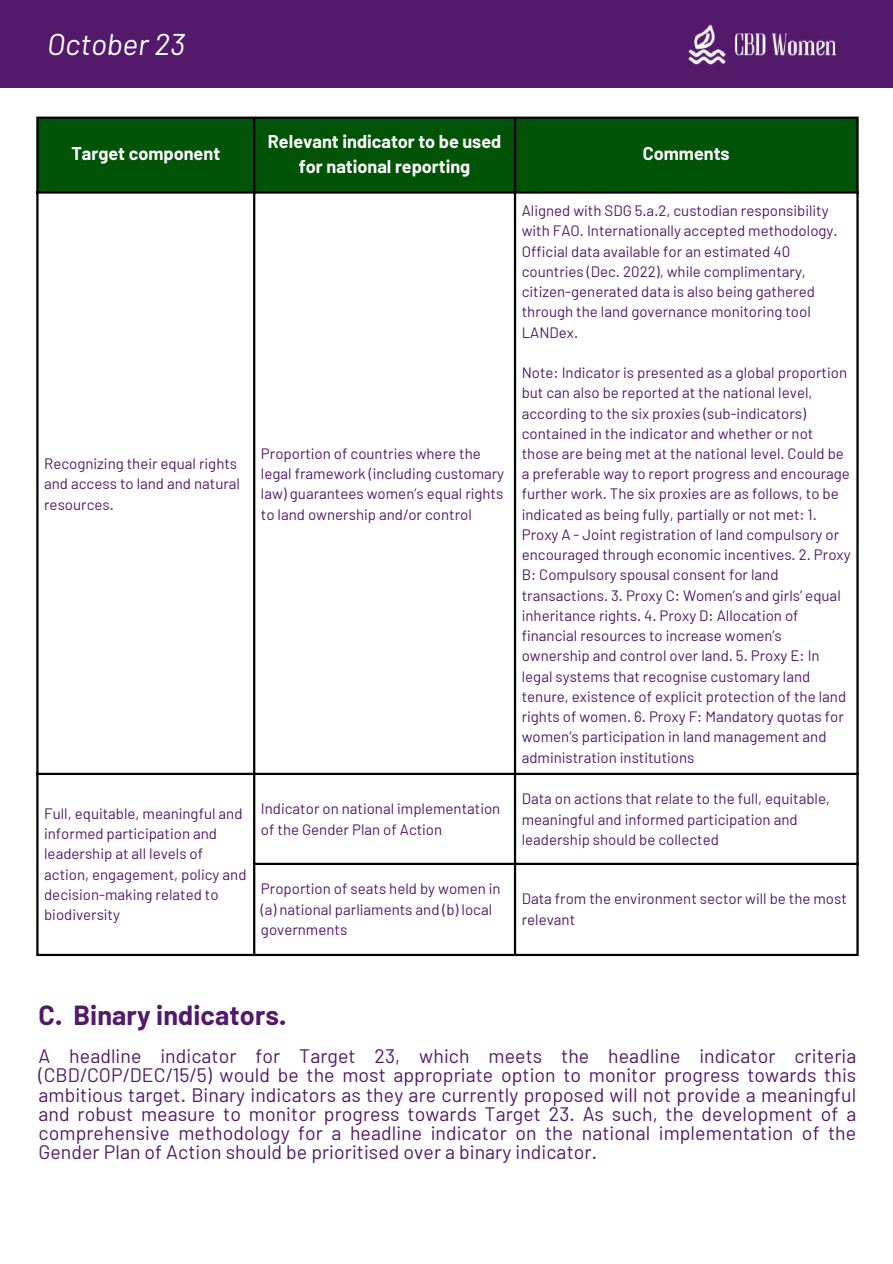
<style>
.page{position:relative;width:893px;height:1264px;background:#fff}
.page>*{position:absolute;margin:0;border:0;box-sizing:border-box;transform-origin:0 0}
.t1{font:italic 30px "Barlow";color:#fff}
.t2{font:700 27px "Barlow";letter-spacing:.005em;color:#53196b}
.t3{font:19.5px/19px "Barlow";letter-spacing:.005em;color:#53196b;text-align:justify}
.t4{font:700 18px/24.8px "Barlow";color:#fff;text-align:center}
.t5{font:15px/20.2px "Barlow";color:#53196b}
</style>
<div class="page">
<div style="left:0;top:0;width:892px;height:88px;background:#53196b"></div>
<img style="left:688px;top:24px;width:149px;height:42px">
<div style="left:39px;top:119px;width:817px;height:72px;background:#015407"></div>
<hr style="left:36px;top:119px;width:3px;height:834px;background:#000">
<hr style="left:253px;top:119px;width:2px;height:834px;background:#000">
<hr style="left:514px;top:119px;width:2px;height:834px;background:#000">
<hr style="left:856px;top:119px;width:2px;height:834px;background:#000">
<hr style="left:36px;top:117px;width:822px;height:2px;background:#000">
<hr style="left:36px;top:191px;width:822px;height:3px;background:#000">
<hr style="left:36px;top:772px;width:822px;height:3px;background:#000">
<hr style="left:253px;top:862px;width:605px;height:3px;background:#000">
<hr style="left:36px;top:953px;width:822px;height:3px;background:#000">
<h1 class="t1" style="left:47px;top:25px;width:139px">October 23</h1>
<p class="t4" style="left:71px;top:141px;width:150px">Target component</p>
<p class="t4" style="left:268px;top:128px;width:235px">Relevant indicator to be used for national reporting</p>
<p class="t5" style="left:44px;top:453px;width:197px">Recognizing their equal rights and access to land and natural resources.</p>
<p class="t5" style="left:261px;top:443px;width:245px">Proportion of countries where the legal framework (including customary law) guarantees women’s equal rights to land ownership and/or control</p>
<p class="t4" style="left:642px;top:141px;width:88px">Comments</p>
<p class="t5" style="left:521px;top:200px;width:317px">Aligned with SDG 5.a.2, custodian responsibility with FAO. Internationally accepted methodology.<br>Official data available for an estimated 40 countries (Dec. 2022), while complimentary, citizen-generated data is also being gathered through the land governance monitoring tool LANDex.</p>
<p class="t5" style="left:521px;top:362px;width:330px">Note: Indicator is presented as a global proportion but can also be reported at the national level, according to the six proxies (sub-indicators) contained in the indicator and whether or not those are being met at the national level. Could be a preferable way to report progress and encourage further work. The six proxies are as follows, to be indicated as being fully, partially or not met: 1.<br>Proxy A - Joint registration of land compulsory or encouraged through economic incentives. 2. Proxy B: Compulsory spousal consent for land transactions. 3. Proxy C: Women’s and girls’ equal inheritance rights. 4. Proxy D: Allocation of financial resources to increase women’s ownership and control over land. 5. Proxy E: In legal systems that recognise customary land tenure, existence of explicit protection of the land rights of women. 6. Proxy F: Mandatory quotas for women’s participation in land management and administration institutions</p>
<p class="t5" style="left:44px;top:802px;width:204px">Full, equitable, meaningful and informed participation and leadership at all levels of action, engagement, policy and decision-making related to biodiversity</p>
<p class="t5" style="left:261px;top:798px;width:241px">Indicator on national implementation of the Gender Plan of Action</p>
<p class="t5" style="left:521px;top:788px;width:310px">Data on actions that relate to the full, equitable, meaningful and informed participation and leadership should be collected</p>
<p class="t5" style="left:261px;top:878px;width:241px">Proportion of seats held by women in (a) national parliaments and (b) local governments</p>
<p class="t5" style="left:521px;top:888px;width:326px">Data from the environment sector will be the most relevant</p>
<h2 class="t2" style="left:39px;top:998px;width:249px">C. Binary indicators.</h2>
<p class="t3" style="left:39px;top:1046px;width:819px">A headline indicator for Target 23, which meets the headline indicator criteria (CBD/COP/DEC/15/5) would be the most appropriate option to monitor progress towards this ambitious target. Binary indicators as they are currently proposed will not provide a meaningful and robust measure to monitor progress towards Target 23. As such, the development of a comprehensive methodology for a headline indicator on the national implementation of the Gender Plan of Action should be prioritised over a binary indicator.</p>
</div>
